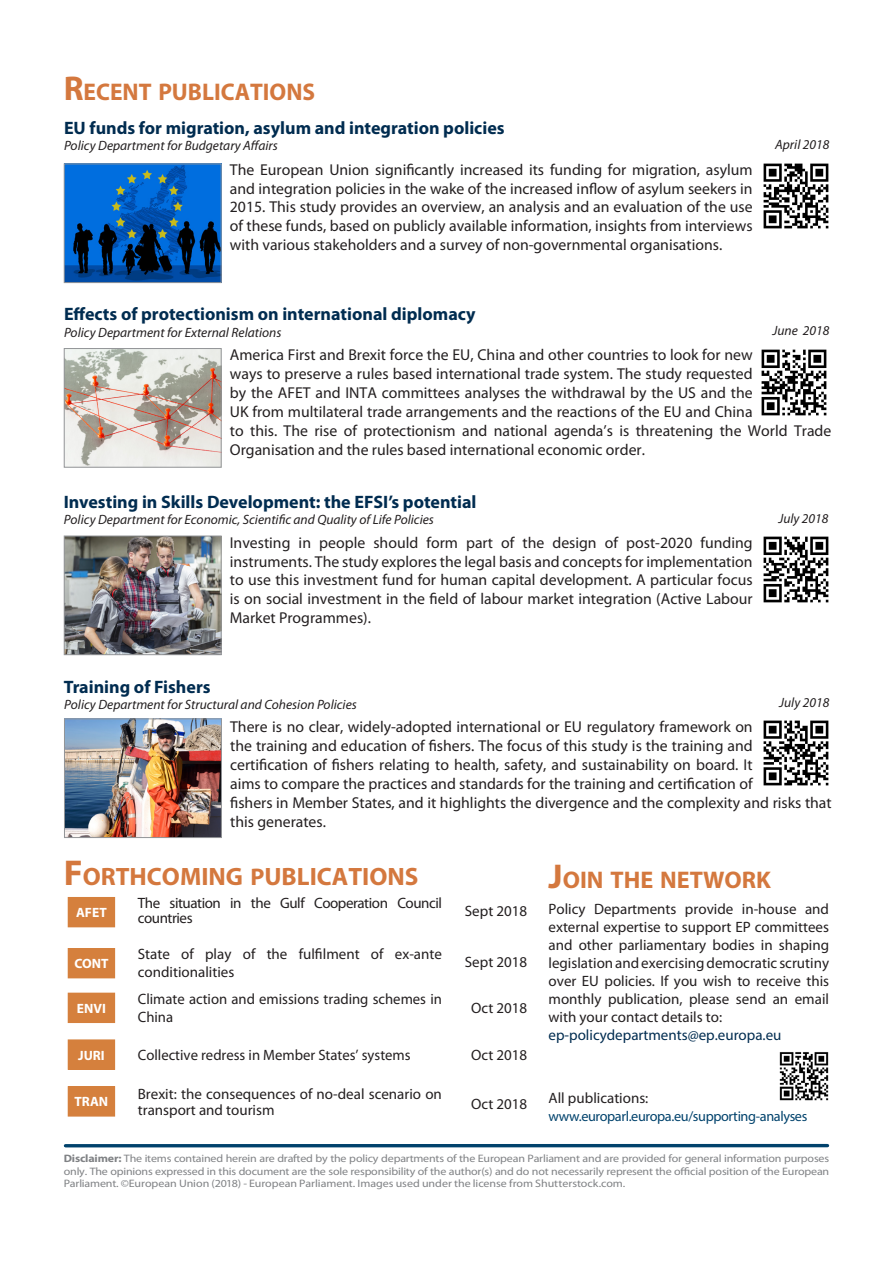
<style>
.page{position:relative;width:893px;height:1263px;background:#fff}
.page>*{position:absolute;margin:0;border:0;box-sizing:border-box;transform-origin:0 0}
.t1{font:700 25.2px "Myriad Pro";color:#d4783e}
.t2{font:700 24.15px "Myriad Pro";color:#d4783e}
.t3{font:700 18px "Myriad Pro";color:#002c50}
.t4{font:15.75px/18.9px "Myriad Pro";color:#231f20}
.t5{font:15px/18px "Myriad Pro";color:#231f20}
.t6{font:15px/15px "Myriad Pro";letter-spacing:-.03em;color:#231f20}
.t7{font:15px "Myriad Pro";color:#002c50}
.t8{font:14.25px "Myriad Pro";letter-spacing:-.025em;color:#01426c}
.t9{font:italic 13.5px "Myriad Pro";color:#231f20}
.t10{font:700 13.5px "Myriad Pro";color:#fff}
.t11{font:10.8px/12.8px "Myriad Pro";color:#808285;text-align:justify;scale:1.11 1}
.s1{font-size:34.5px}
.s2{font-size:36px}
.s3{font-size:24.15px}
.s4{font-weight:700}
</style>
<div class="page">
<hr style="left:65px;top:1144px;width:762px;height:3px;background:#01426c">
<img style="left:66px;top:721px;width:154px;height:115px">
<div style="left:64px;top:719px;width:158px;height:119px;border:1px solid #939598"></div>
<svg style="left:545px;top:1143px;width:265px;height:5px"></svg>
<img style="left:66px;top:538px;width:153px;height:115px">
<div style="left:64px;top:536px;width:157px;height:119px;border:1px solid #939598"></div>
<img style="left:66px;top:166px;width:153px;height:115px">
<div style="left:64px;top:164px;width:157px;height:119px;border:1px solid #939598"></div>
<img style="left:761px;top:349px;width:66px;height:67px">
<img style="left:66px;top:350px;width:153px;height:115px">
<div style="left:64px;top:348px;width:157px;height:119px;border:1px solid #939598"></div>
<img style="left:763px;top:720px;width:66px;height:66px">
<div style="left:68px;top:897px;width:47px;height:30px;background:#d5803d"></div>
<div style="left:68px;top:948px;width:47px;height:30px;background:#d5803d"></div>
<div style="left:68px;top:993px;width:47px;height:29px;background:#d5803d"></div>
<div style="left:68px;top:993px;width:47px;height:30px;border:1px solid #d5803d"></div>
<div style="left:68px;top:1040px;width:47px;height:29px;background:#d5803d"></div>
<div style="left:68px;top:1087px;width:47px;height:29px;background:#d5803d"></div>
<div style="left:68px;top:1086px;width:47px;height:30px;border:1px solid #d5803d"></div>
<img style="left:779px;top:1052px;width:50px;height:49px">
<img style="left:763px;top:536px;width:66px;height:67px">
<img style="left:763px;top:163px;width:66px;height:66px">
<p class="t2" style="left:64px;top:76px;width:253px"><span class="s1">R</span>ECENT PUBLICATIONS</p>
<p class="t3" style="left:64px;top:116px;width:442px">EU funds for migration, asylum and integration policies</p>
<p class="t9" style="left:64px;top:137px;width:215px">Policy Department for Budgetary Affairs</p>
<p class="t9" style="left:775px;top:136px;width:56px">April 2018</p>
<p class="t4" style="left:230px;top:160px;width:524px;text-align:justify">The European Union significantly increased its funding for migration, asylum and integration policies in the wake of the increased inflow of asylum seekers in 2015. This study provides an overview, an analysis and an evaluation of the use of these funds, based on publicly available information, insights from interviews with various stakeholders and a survey of non-governmental organisations.</p>
<p class="t3" style="left:64px;top:302px;width:413px">Effects of protectionism on international diplomacy</p>
<p class="t4" style="left:230px;top:345px;width:603px">America First and Brexit force the EU, China and other countries to look for new<br>ways to preserve a rules based international trade system. The study requested<br>by the AFET and INTA committees analyses the withdrawal by the US and the<br>UK from multilateral trade arrangements and the reactions of the EU and China<br>to this. The rise of protectionism and national agenda’s is threatening the World Trade Organisation and the rules based international economic order.</p>
<p class="t9" style="left:64px;top:324px;width:219px">Policy Department for External Relations</p>
<p class="t9" style="left:773px;top:322px;width:58px">June 2018</p>
<p class="t3" style="left:64px;top:490px;width:414px">Investing in Skills Development: the EFSI’s potential</p>
<p class="t9" style="left:64px;top:511px;width:371px">Policy Department for Economic, Scientific and Quality of Life Policies</p>
<p class="t9" style="left:778px;top:511px;width:52px">July 2018</p>
<p class="t4" style="left:230px;top:533px;width:524px;text-align:justify">Investing in people should form part of the design of post-2020 funding instruments. The study explores the legal basis and concepts for implementation to use this investment fund for human capital development. A particular focus is on social investment in the field of labour market integration (Active Labour Market Programmes).</p>
<p class="t3" style="left:64px;top:675px;width:148px">Training of Fishers</p>
<p class="t9" style="left:64px;top:696px;width:294px">Policy Department for Structural and Cohesion Policies</p>
<p class="t9" style="left:779px;top:694px;width:52px">July 2018</p>
<p class="t4" style="left:230px;top:717px;width:603px">There is no clear, widely-adopted international or EU regulatory framework on<br>the training and education of fishers. The focus of this study is the training and certification of fishers relating to health, safety, and sustainability on board. It<br>aims to compare the practices and standards for the training and certification of<br>fishers in Member States, and it highlights the divergence and the complexity and risks that this generates.</p>
<p class="t2" style="left:549px;top:864px;width:224px"><span class="s1">J</span>OIN THE NETWORK</p>
<p class="t5" style="left:549px;top:899px;width:282px;text-align:justify">Policy Departments provide in-house and external expertise to support EP committees and other parliamentary bodies in shaping legislation and exercising democratic scrutiny over EU policies. If you wish to receive this monthly publication, please send an email with your contact details to:</p>
<p class="t7" style="left:549px;top:1026px;width:234px">ep-policydepartments@ep.europa.eu</p>
<p class="t1" style="left:64px;top:860px;width:356px"><span class="s2">F</span>ORTHCOMING <span class="s3">P</span>UBLICATIONS</p>
<p class="t10" style="left:76px;top:904px;width:32px">AFET</p>
<p class="t6" style="left:138px;top:895px;width:306px">The situation in the Gulf Cooperation Council countries</p>
<p class="t5" style="left:465px;top:901px;width:64px">Sept 2018</p>
<p class="t5" style="left:138px;top:945px;width:306px">State of play of the fulfilment of ex-ante conditionalities</p>
<p class="t5" style="left:465px;top:952px;width:64px">Sept 2018</p>
<p class="t5" style="left:138px;top:990px;width:306px">Climate action and emissions trading schemes in<br>China</p>
<p class="t5" style="left:471px;top:999px;width:57px">Oct 2018</p>
<p class="t5" style="left:138px;top:1046px;width:274px">Collective redress in Member States’ systems</p>
<p class="t5" style="left:471px;top:1046px;width:57px">Oct 2018</p>
<p class="t5" style="left:138px;top:1085px;width:306px;line-height:16.5px">Brexit: the consequences of no-deal scenario on transport and tourism</p>
<p class="t5" style="left:471px;top:1094px;width:57px">Oct 2018</p>
<p class="t10" style="left:74px;top:955px;width:36px">CONT</p>
<p class="t10" style="left:77px;top:999px;width:30px">ENVI</p>
<p class="t10" style="left:78px;top:1046px;width:28px">JURI</p>
<p class="t10" style="left:75px;top:1093px;width:35px">TRAN</p>
<p class="t5" style="left:549px;top:1089px;width:101px">All publications:</p>
<p class="t8" style="left:549px;top:1107px;width:260px">www.europarl.europa.eu/supporting-analyses</p>
<p class="t11" style="left:64px;top:1152px;width:691px"><span class="s4">Disclaimer:</span> The items contained herein are drafted by the policy departments of the European Parliament and are provided for general information purposes only. The opinions expressed in this document are the sole responsibility of the author(s) and do not necessarily represent the official position of the European Parliament. ©European Union (2018) - European Parliament. Images used under the license from Shutterstock.com.</p>
</div>
